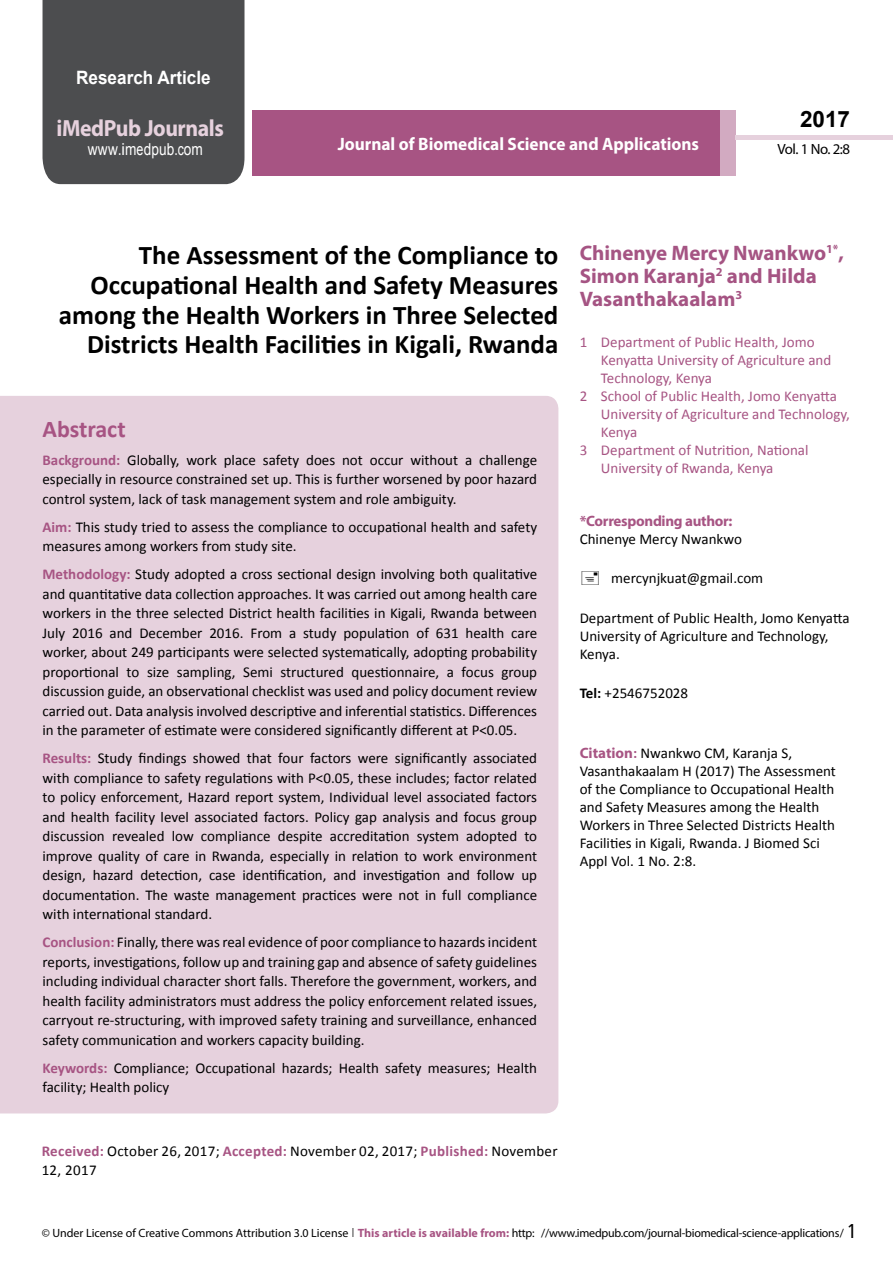
<style>
.page{position:relative;width:893px;height:1263px;background:#fff}
.page>*{position:absolute;margin:0;border:0;box-sizing:border-box;transform-origin:0 0}
.t1{font:700 27px/29.7px "Calibri";color:#000;text-align:right}
.t2{font:700 24px "Calibri";color:#a75483}
.t3{font:700 23.4px "Myriad Pro";letter-spacing:-.02em;color:#e6d1dd;scale:.93 1}
.t4{font:700 22.5px "Arial";color:#000}
.t5{font:700 21px/23.1px "Myriad Pro";color:#a55483}
.t6{font:700 18.45px "Arial";color:#fff;scale:.93 1}
.t7{font:700 18px "Myriad Pro";color:#fff;scale:.96 1}
.t8{font:16.5px "Arial";letter-spacing:.01em;color:#fff;scale:.83 1}
.t9{font:15px/19.5px "Calibri";color:#000}
.t10{font:15px "Calibri";color:#a75483}
.t11{font:15px/18.8px "Calibri";letter-spacing:.02em;color:#000}
.t12{font:700 15px "Myriad Pro";letter-spacing:-.02em;color:#a75483}
.t13{font:14.85px "Myriad Pro";color:#000}
.t14{font:12px "Myriad Pro";letter-spacing:-.01em;color:#000}
.s1{font-family:"Calibri"}
.s2{font-weight:700;color:#a75483}
.s3{font-weight:700}
.s4{font-family:"Myriad Pro";font-weight:700;color:#a75483}
.s5{font-family:"Tunga"}
.s6{font-family:"Tunga";font-size:25.5px}
</style>
<div class="page">
<div style="left:252px;top:110px;width:469px;height:66px;background:#a75483"></div>
<div style="left:720px;top:110px;width:16px;height:66px;background:#d2aac1"></div>
<div style="left:43px;top:0;width:201px;height:184px;background:#4c4d4f"></div>
<div style="left:736px;top:135px;width:157px;height:5px;background:#e6d1dd"></div>
<div style="left:0;top:396px;width:558px;height:717px;background:#e6d1dd"></div>
<p class="t6" style="left:76px;top:65px;width:146px">Research Article</p>
<h3 class="t3" style="left:57px;top:113px;width:181px">iMedPub Journals</h3>
<p class="t8" style="left:88px;top:139px;width:140px">www<span class="s1">.</span>imedpub<span class="s1">.</span>com</p>
<p class="t7" style="left:338px;top:132px;width:378px">Journal of Biomedical Science and Applications</p>
<h3 class="t4" style="left:800px;top:104px;width:52px">2017</h3>
<p class="t13" style="left:778px;top:140px;width:74px">Vol. 1 No. 2:8</p>
<h1 class="t1" style="left:59px;top:240px;width:501px">The Assessment of the Compliance to Occupational Health and Safety Measures among the Health Workers in Three Selected Districts Health Facilities in Kigali, Rwanda</h1>
<h2 class="t2" style="left:43px;top:413px;width:85px">Abstract</h2>
<p class="t9" style="left:43px;top:450px;width:496px;text-align:justify"><span class="s2">Background:</span> Globally, work place safety does not occur without a challenge especially in resource constrained set up. This is further worsened by poor hazard control system, lack of task management system and role ambiguity.</p>
<p class="t9" style="left:43px;top:517px;width:496px"><span class="s2">Aim:</span> This study tried to assess the compliance to occupational health and safety measures among workers from study site.</p>
<p class="t9" style="left:43px;top:564px;width:496px;text-align:justify"><span class="s2">Methodology:</span> Study adopted a cross sectional design involving both qualitative and quantitative data collection approaches. It was carried out among health care workers in the three selected District health facilities in Kigali, Rwanda between July 2016 and December 2016. From a study population of 631 health care worker, about 249 participants were selected systematically, adopting probability proportional to size sampling, Semi structured questionnaire, a focus group discussion guide, an observational checklist was used and policy document review carried out. Data analysis involved descriptive and inferential statistics. Differences in the parameter of estimate were considered significantly different at P&lt;0.05.</p>
<p class="t9" style="left:43px;top:748px;width:496px;text-align:justify"><span class="s2">Results:</span> Study findings showed that four factors were significantly associated with compliance to safety regulations with P&lt;0.05, these includes; factor related to policy enforcement, Hazard report system, Individual level associated factors and health facility level associated factors. Policy gap analysis and focus group discussion revealed low compliance despite accreditation system adopted to improve quality of care in Rwanda, especially in relation to work environment design, hazard detection, case identification, and investigation and follow up documentation. The waste management practices were not in full compliance with international standard.</p>
<p class="t9" style="left:43px;top:932px;width:496px;text-align:justify"><span class="s2">Conclusion:</span> Finally, there was real evidence of poor compliance to hazards incident reports, investigations, follow up and training gap and absence of safety guidelines including individual character short falls. Therefore the government, workers, and health facility administrators must address the policy enforcement related issues, carryout re-structuring, with improved safety training and surveillance, enhanced safety communication and workers capacity building.</p>
<p class="t9" style="left:43px;top:1058px;width:496px"><span class="s2">Keywords:</span> Compliance; Occupational hazards; Health safety measures; Health facility; Health policy</p>
<p class="t11" style="left:42px;top:1141px;width:517px"><span class="s2">Received:</span> October 26, 2017; <span class="s2">Accepted:</span> November 02, 2017; <span class="s2">Published:</span> November<br>12, 2017</p>
<h3 class="t5" style="left:580px;top:241px;width:266px">Chinenye Mercy Nwankwo<sup>1*</sup>,<br>Simon Karanja<sup>2</sup> and Hilda<br>Vasanthakaalam<sup>3</sup></h3>
<p class="t10" style="left:580px;top:333px;width:236px">1 Department of Public Health, Jomo</p>
<p class="t10" style="left:601px;top:351px;width:232px">Kenyatta University of Agriculture and</p>
<p class="t10" style="left:601px;top:369px;width:113px">Technology, Kenya</p>
<p class="t10" style="left:580px;top:387px;width:259px">2 School of Public Health, Jomo Kenyatta</p>
<p class="t10" style="left:601px;top:405px;width:250px">University of Agriculture and Technology,</p>
<p class="t10" style="left:601px;top:423px;width:38px">Kenya</p>
<p class="t10" style="left:580px;top:441px;width:230px">3 Department of Nutrition, National</p>
<p class="t10" style="left:601px;top:459px;width:174px">University of Rwanda, Kenya</p>
<p class="t12" style="left:580px;top:511px;width:154px">*Corresponding author:</p>
<p class="t9" style="left:580px;top:529px;width:164px">Chinenye Mercy Nwankwo</p>
<p class="t9" style="left:611px;top:569px;width:154px">mercynjkuat@gmail.com</p>
<p class="t9" style="left:580px;top:609px;width:271px;line-height:18px">Department of Public Health, Jomo Kenyatta<br>University of Agriculture and Technology,<br>Kenya.</p>
<p class="t9" style="left:580px;top:683px;width:110px"><span class="s3">Tel:</span> +2546752028</p>
<p class="t9" style="left:580px;top:744px;width:258px;line-height:18px"><span class="s4">Citation</span><span class="s2">:</span> Nwankwo CM, Karanja S, Vasanthakaalam H (2017) The Assessment of the Compliance to Occupational Health and Safety Measures among the Health Workers in Three Selected Districts Health Facilities in Kigali, Rwanda. J Biomed Sci Appl Vol. 1 No. 2:8.</p>
<p class="t14" style="left:42px;top:1225px;width:815px">© Under License of Creative Commons Attribution 3.0 License <span class="s5">|</span> <span class="s2">This article is available from:</span> http: //www.imedpub.com/journal-biomedical-science-applications/ <span class="s6">1</span></p>
</div>
